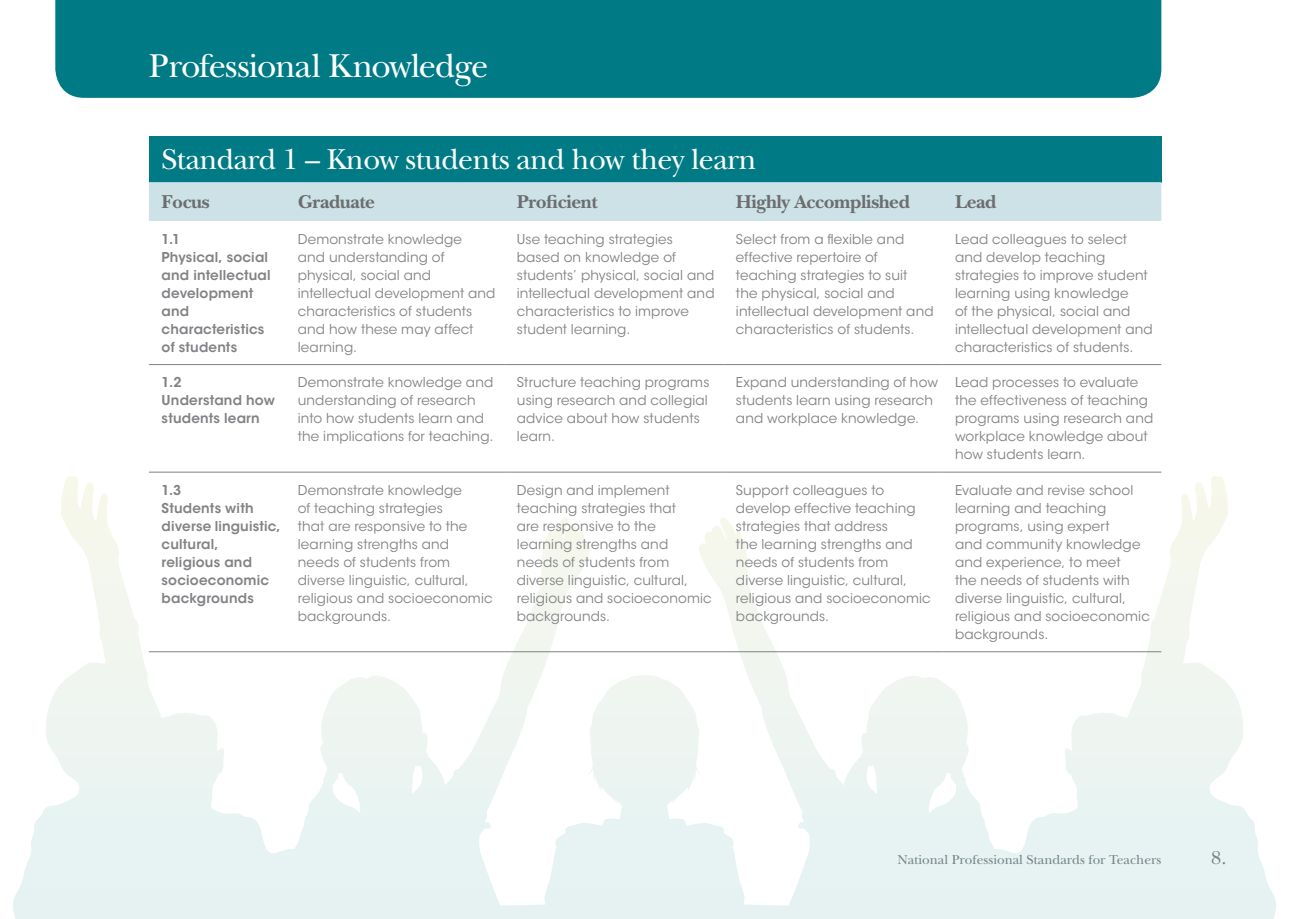
<style>
.page{position:relative;width:1289px;height:919px;background:#fff}
.page>*{position:absolute;margin:0;border:0;box-sizing:border-box;transform-origin:0 0}
.t1{font:34.5px "New Baskerville Std";letter-spacing:-.03em;color:#fff}
.t2{font:30px "New Baskerville Std";letter-spacing:-.02em;color:#fff}
.t3{font:700 19.5px "New Baskerville Std";letter-spacing:-.02em;color:#6c6d70}
.Page_Number{font:19.5px "New Baskerville Std";color:#808285}
.Text{font:13.5px/18px "ITC Avant Garde Std";letter-spacing:.01em;color:#808285}
.Text-2{font:600 13.5px/18px "ITC Avant Garde Std";letter-spacing:.015em;color:#808285}
.t4{font:13.5px "New Baskerville Std";color:#808285}
</style>
<div class="page">
<svg style="left:316px;top:518px;width:328px;height:387px"></svg>
<svg style="left:645px;top:518px;width:327px;height:387px"></svg>
<div style="left:55px;top:0;width:1106px;height:98px;background:#007b85"></div>
<div style="left:149px;top:136px;width:1012px;height:46px;background:#007b85"></div>
<div style="left:149px;top:182px;width:1012px;height:39px;background:#cce2e6"></div>
<hr style="left:149px;top:364px;width:136px;height:1px;background:#808285">
<hr style="left:285px;top:364px;width:219px;height:1px;background:#808285">
<hr style="left:504px;top:364px;width:219px;height:1px;background:#808285">
<hr style="left:723px;top:364px;width:219px;height:1px;background:#808285">
<hr style="left:942px;top:364px;width:219px;height:1px;background:#808285">
<hr style="left:149px;top:471px;width:136px;height:1px;background:#808285">
<hr style="left:285px;top:471px;width:219px;height:1px;background:#808285">
<hr style="left:504px;top:471px;width:219px;height:1px;background:#808285">
<hr style="left:723px;top:471px;width:219px;height:1px;background:#808285">
<hr style="left:942px;top:471px;width:219px;height:1px;background:#808285">
<hr style="left:149px;top:651px;width:136px;height:1px;background:#808285">
<hr style="left:285px;top:651px;width:219px;height:1px;background:#808285">
<hr style="left:504px;top:651px;width:219px;height:1px;background:#808285">
<hr style="left:723px;top:651px;width:219px;height:1px;background:#808285">
<hr style="left:942px;top:651px;width:219px;height:1px;background:#808285">
<h1 class="t1" style="left:149px;top:45px;width:341px">Professional Knowledge</h1>
<h2 class="t2" style="left:162px;top:142px;width:596px">Standard 1 – Know students and how they learn</h2>
<h3 class="t3" style="left:162px;top:190px;width:49px">Focus</h3>
<h3 class="t3" style="left:298px;top:190px;width:79px">Graduate</h3>
<h3 class="t3" style="left:517px;top:190px;width:82px">Proficient</h3>
<h3 class="t3" style="left:736px;top:190px;width:175px">Highly Accomplished</h3>
<h3 class="t3" style="left:955px;top:190px;width:43px">Lead</h3>
<p class="Text-2" style="left:162px;top:230px;width:110px">1.1<br>Physical, social and intellectual development and characteristics of students</p>
<p class="Text" style="left:298px;top:230px;width:199px">Demonstrate knowledge<br>and understanding of physical, social and intellectual development and characteristics of students and how these may affect learning.</p>
<p class="Text" style="left:517px;top:230px;width:199px">Use teaching strategies based on knowledge of students’ physical, social and intellectual development and characteristics to improve student learning.</p>
<p class="Text" style="left:736px;top:230px;width:199px">Select from a flexible and effective repertoire of teaching strategies to suit<br>the physical, social and intellectual development and characteristics of students.</p>
<p class="Text" style="left:955px;top:230px;width:199px">Lead colleagues to select and develop teaching strategies to improve student learning using knowledge<br>of the physical, social and intellectual development and characteristics of students.</p>
<p class="Text-2" style="left:162px;top:373px;width:115px">1.2<br>Understand how students learn</p>
<p class="Text" style="left:298px;top:373px;width:197px">Demonstrate knowledge and understanding of research into how students learn and the implications for teaching.</p>
<p class="Text" style="left:517px;top:373px;width:194px">Structure teaching programs using research and collegial advice about how students learn.</p>
<p class="Text" style="left:736px;top:373px;width:203px">Expand understanding of how students learn using research and workplace knowledge.</p>
<p class="Text" style="left:955px;top:373px;width:200px">Lead processes to evaluate the effectiveness of teaching programs using research and workplace knowledge about how students learn.</p>
<p class="Text-2" style="left:162px;top:481px;width:121px">1.3<br>Students with diverse linguistic, cultural,<br>religious and socioeconomic backgrounds</p>
<p class="Text" style="left:298px;top:481px;width:196px">Demonstrate knowledge<br>of teaching strategies<br>that are responsive to the learning strengths and needs of students from diverse linguistic, cultural, religious and socioeconomic backgrounds.</p>
<p class="Text" style="left:517px;top:481px;width:196px">Design and implement teaching strategies that<br>are responsive to the learning strengths and needs of students from diverse linguistic, cultural, religious and socioeconomic backgrounds.</p>
<p class="Text" style="left:736px;top:481px;width:196px">Support colleagues to develop effective teaching strategies that address<br>the learning strengths and needs of students from diverse linguistic, cultural, religious and socioeconomic backgrounds.</p>
<p class="Text" style="left:955px;top:481px;width:196px">Evaluate and revise school learning and teaching programs, using expert<br>and community knowledge and experience, to meet<br>the needs of students with diverse linguistic, cultural, religious and socioeconomic backgrounds.</p>
<p class="t4" style="left:897px;top:851px;width:265px">National Professional Standards for Teachers</p>
<p class="Page_Number" style="left:1211px;top:845px;width:17px">8.</p>
</div>
